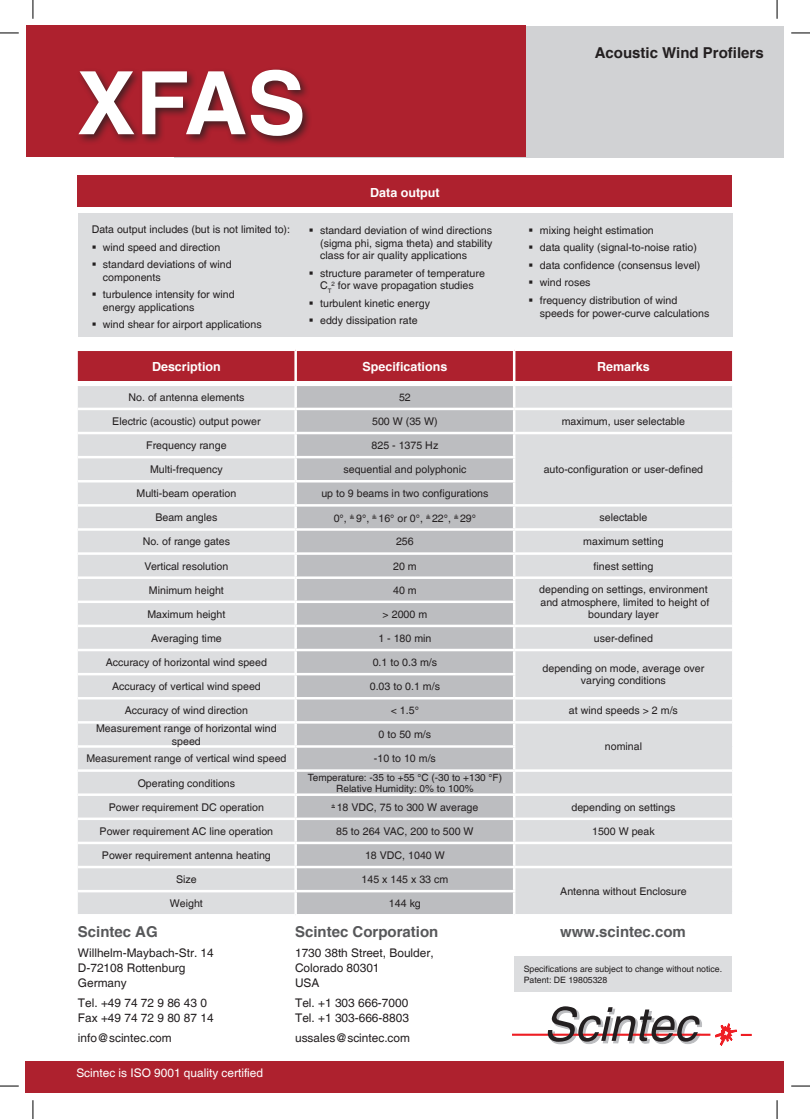
<style>
.page{position:relative;width:810px;height:1119px;background:#fff}
.page>*{position:absolute;margin:0;border:0;box-sizing:border-box;transform-origin:0 0}
.t1{font:87.5px "Sans BOLD";color:#fff}
.Medium_blau{font:15px "Sans BOLD";color:#57585a}
.t2{font:15px "Sans BOLD";color:#231f20}
.Tabellenüberschrift{font:12.5px "Sans BOLD";color:#fff}
.t3{font:11.88px/15px "Sans";color:#231f20}
.Tabellenüberschrift-2{font:11.88px "Sans";color:#fff}
.Tabellentext{font:10.62px/12.5px "Sans";color:#231f20}
.Tabellentext-2{font:10px/11.2px "Sans";color:#231f20;text-align:center}
.t4{font:8.75px "Sans";color:#231f20}
</style>
<div class="page">
<svg style="left:77px;top:350px;width:656px;height:563px;background:#d4cdd0"></svg>
<div style="left:175px;top:26px;width:609px;height:131px;background:#d1d2d4"></div>
<div style="left:26px;top:26px;width:499px;height:131px;background:#ae212e"></div>
<div style="left:76px;top:66px;width:237px;height:80px;background:#231f20;opacity:.75"></div>
<div style="left:78px;top:175px;width:654px;height:32px;background:#ae212e"></div>
<div style="left:78px;top:213px;width:654px;height:123px;background:#dcdddf"></div>
<hr style="left:512px;top:1033px;width:198px;height:2px;background:#ee1d23">
<svg style="left:548px;top:1006px;width:154px;height:37px"></svg>
<svg style="left:715px;top:1023px;width:37px;height:22px"></svg>
<div style="left:26px;top:1060px;width:758px;height:32px;background:#ae212e"></div>
<div style="left:515px;top:956px;width:217px;height:35px;background:#dcdddf"></div>
<svg style="left:0;top:32px;width:19px;height:2px"></svg>
<svg style="left:791px;top:32px;width:19px;height:2px"></svg>
<svg style="left:0;top:1085px;width:19px;height:1px"></svg>
<svg style="left:791px;top:1085px;width:19px;height:1px"></svg>
<svg style="left:32px;top:0;width:2px;height:19px"></svg>
<svg style="left:32px;top:1100px;width:2px;height:18px"></svg>
<svg style="left:776px;top:0;width:2px;height:19px"></svg>
<svg style="left:776px;top:1100px;width:2px;height:18px"></svg>
<p class="t1" style="left:77px;top:50px;width:230px">XFAS</p>
<p class="Tabellentext" style="left:92px;top:223px;width:200px">Data output includes (but is not limited to):</p>
<p class="Tabellentext" style="left:92px;top:241px;width:130px">▪ wind speed and direction</p>
<p class="Tabellentext" style="left:103px;top:258px;width:130px;text-indent:-11px">▪ standard deviations of wind components</p>
<p class="Tabellentext" style="left:103px;top:288px;width:133px;text-indent:-11px">▪ turbulence intensity for wind energy applications</p>
<p class="Tabellentext" style="left:92px;top:318px;width:172px">▪ wind shear for airport applications</p>
<p class="Tabellenüberschrift" style="left:370px;top:185px;width:71px">Data output</p>
<p class="Tabellentext" style="left:320px;top:224px;width:174px;text-align:justify;text-indent:-11px">▪ standard deviation of wind directions (sigma phi, sigma theta) and stability class for air quality applications</p>
<p class="Tabellentext" style="left:309px;top:266px;width:178px;text-align:center">▪ structure parameter of temperature<br>C<sub>T</sub><sup>2</sup> for wave propagation studies</p>
<p class="Tabellentext" style="left:309px;top:296px;width:123px">▪ turbulent kinetic energy</p>
<p class="Tabellentext" style="left:309px;top:314px;width:110px">▪ eddy dissipation rate</p>
<p class="t2" style="left:595px;top:43px;width:171px">Acoustic Wind Profilers</p>
<p class="Tabellentext" style="left:529px;top:224px;width:127px">▪ mixing height estimation</p>
<p class="Tabellentext" style="left:529px;top:241px;width:170px">▪ data quality (signal-to-noise ratio)</p>
<p class="Tabellentext" style="left:529px;top:259px;width:173px">▪ data confidence (consensus level)</p>
<p class="Tabellentext" style="left:529px;top:276px;width:64px">▪ wind roses</p>
<p class="Tabellentext" style="left:540px;top:294px;width:171px;text-indent:-11px">▪ frequency distribution of wind speeds for power-curve calculations</p>
<p class="Tabellenüberschrift" style="left:152px;top:358px;width:70px">Description</p>
<p class="Tabellenüberschrift" style="left:363px;top:358px;width:86px">Specifications</p>
<p class="Tabellenüberschrift" style="left:597px;top:358px;width:54px">Remarks</p>
<p class="Tabellentext" style="left:129px;top:391px;width:117px">No. of antenna elements</p>
<p class="Tabellentext" style="left:399px;top:391px;width:13px">52</p>
<p class="Tabellentext" style="left:112px;top:415px;width:150px">Electric (acoustic) output power</p>
<p class="Tabellentext" style="left:372px;top:415px;width:67px">500 W (35 W)</p>
<p class="Tabellentext" style="left:562px;top:415px;width:125px">maximum, user selectable</p>
<p class="Tabellentext" style="left:146px;top:439px;width:82px">Frequency range</p>
<p class="Tabellentext" style="left:372px;top:439px;width:68px">825 - 1375 Hz</p>
<p class="Tabellentext" style="left:150px;top:463px;width:74px">Multi-frequency</p>
<p class="Tabellentext" style="left:343px;top:463px;width:124px">sequential and polyphonic</p>
<p class="Tabellentext" style="left:544px;top:463px;width:161px">auto-configuration or user-defined</p>
<p class="Tabellentext" style="left:137px;top:487px;width:101px">Multi-beam operation</p>
<p class="Tabellentext" style="left:321px;top:487px;width:169px">up to 9 beams in two configurations</p>
<p class="Tabellentext" style="left:155px;top:511px;width:64px">Beam angles</p>
<p class="Tabellentext" style="left:334px;top:512px;width:144px">0°, <sup>+</sup> 9°, <sup>+</sup> 16° or 0°, <sup>+</sup> 22°, <sup>+</sup> 29°</p>
<p class="Tabellentext" style="left:599px;top:511px;width:49px">selectable</p>
<p class="Tabellentext" style="left:143px;top:535px;width:89px">No. of range gates</p>
<p class="Tabellentext" style="left:396px;top:535px;width:19px">256</p>
<p class="Tabellentext" style="left:583px;top:535px;width:82px">maximum setting</p>
<p class="Tabellentext" style="left:144px;top:559px;width:85px">Vertical resolution</p>
<p class="Tabellentext" style="left:393px;top:559px;width:25px">20 m</p>
<p class="Tabellentext" style="left:594px;top:559px;width:61px">finest setting</p>
<p class="Tabellentext" style="left:149px;top:583px;width:76px">Minimum height</p>
<p class="Tabellentext" style="left:393px;top:583px;width:25px">40 m</p>
<p class="Tabellentext" style="left:539px;top:582px;width:172px">depending on settings, environment and atmosphere, limited to height of</p>
<p class="Tabellentext" style="left:147px;top:607px;width:79px">Maximum height</p>
<p class="Tabellentext" style="left:383px;top:607px;width:46px">&gt; 2000 m</p>
<p class="Tabellentext" style="left:588px;top:608px;width:72px">boundary layer</p>
<p class="Tabellentext" style="left:151px;top:631px;width:72px">Averaging time</p>
<p class="Tabellentext" style="left:378px;top:631px;width:55px">1 - 180 min</p>
<p class="Tabellentext" style="left:594px;top:631px;width:61px">user-defined</p>
<p class="Tabellentext" style="left:106px;top:656px;width:163px">Accuracy of horizontal wind speed</p>
<p class="Tabellentext" style="left:373px;top:656px;width:66px">0.1 to 0.3 m/s</p>
<p class="Tabellentext" style="left:543px;top:661px;width:163px;text-align:center">depending on mode, average over varying conditions</p>
<p class="Tabellentext" style="left:112px;top:680px;width:150px">Accuracy of vertical wind speed</p>
<p class="Tabellentext" style="left:370px;top:680px;width:72px">0.03 to 0.1 m/s</p>
<p class="Tabellentext" style="left:125px;top:704px;width:125px">Accuracy of wind direction</p>
<p class="Tabellentext" style="left:391px;top:704px;width:30px">&lt; 1.5°</p>
<p class="Tabellentext" style="left:569px;top:704px;width:110px">at wind speeds &gt; 2 m/s</p>
<p class="Tabellentext" style="left:96px;top:721px;width:182px;text-align:center">Measurement range of horizontal wind speed</p>
<p class="Tabellentext" style="left:379px;top:728px;width:54px">0 to 50 m/s</p>
<p class="Tabellentext" style="left:605px;top:740px;width:39px">nominal</p>
<p class="Tabellentext" style="left:86px;top:752px;width:202px">Measurement range of vertical wind speed</p>
<p class="Tabellentext" style="left:374px;top:752px;width:64px">-10 to 10 m/s</p>
<p class="Tabellentext" style="left:138px;top:776px;width:99px">Operating conditions</p>
<p class="Tabellentext-2" style="left:308px;top:771px;width:196px">Temperature: -35 to +55 °C (-30 to +130 °F)<br>Relative Humidity: 0% to 100%</p>
<p class="Tabellentext" style="left:109px;top:800px;width:157px">Power requirement DC operation</p>
<p class="Tabellentext" style="left:331px;top:800px;width:149px"><sup>+</sup> 18 VDC, 75 to 300 W average</p>
<p class="Tabellentext" style="left:571px;top:800px;width:105px">depending on settings</p>
<p class="Tabellentext" style="left:100px;top:824px;width:175px">Power requirement AC line operation</p>
<p class="Tabellentext" style="left:336px;top:824px;width:139px">85 to 264 VAC, 200 to 500 W</p>
<p class="Tabellentext" style="left:592px;top:824px;width:64px">1500 W peak</p>
<p class="Tabellentext" style="left:102px;top:848px;width:170px">Power requirement antenna heating</p>
<p class="Tabellentext" style="left:365px;top:848px;width:81px">18 VDC, 1040 W</p>
<p class="Tabellentext" style="left:176px;top:872px;width:22px">Size</p>
<p class="Tabellentext" style="left:362px;top:872px;width:88px">145 x 145 x 33 cm</p>
<p class="Tabellentext" style="left:560px;top:884px;width:128px">Antenna without Enclosure</p>
<p class="Tabellentext" style="left:170px;top:896px;width:34px">Weight</p>
<p class="Tabellentext" style="left:389px;top:896px;width:33px">144 kg</p>
<p class="Medium_blau" style="left:78px;top:921px;width:81px">Scintec AG</p>
<p class="Medium_blau" style="left:560px;top:921px;width:127px">www.scintec.com</p>
<p class="t3" style="left:78px;top:944px;width:137px">Willhelm-Maybach-Str. 14<br>D-72108 Rottenburg</p>
<p class="t3" style="left:78px;top:974px;width:50px">Germany</p>
<p class="t3" style="left:78px;top:994px;width:131px">Tel. +49 74 72 9 86 43 0</p>
<p class="t3" style="left:78px;top:1009px;width:137px">Fax +49 74 72 9 80 87 14</p>
<p class="t3" style="left:78px;top:1029px;width:95px">info@scintec.com</p>
<p class="Medium_blau" style="left:295px;top:921px;width:145px">Scintec Corporation</p>
<p class="t3" style="left:295px;top:944px;width:140px">1730 38th Street, Boulder,<br>Colorado 80301<br>USA</p>
<p class="t3" style="left:295px;top:994px;width:115px">Tel. +1 303 666-7000</p>
<p class="t3" style="left:295px;top:1009px;width:115px">Tel. +1 303-666-8803</p>
<p class="t3" style="left:295px;top:1029px;width:116px">ussales@scintec.com</p>
<p class="t4" style="left:524px;top:963px;width:200px">Specifications are subject to change without notice.</p>
<p class="t4" style="left:524px;top:974px;width:85px">Patent: DE 19805328</p>
<p class="Tabellenüberschrift-2" style="left:76px;top:1065px;width:188px">Scintec is ISO 9001 quality certified</p>
</div>
